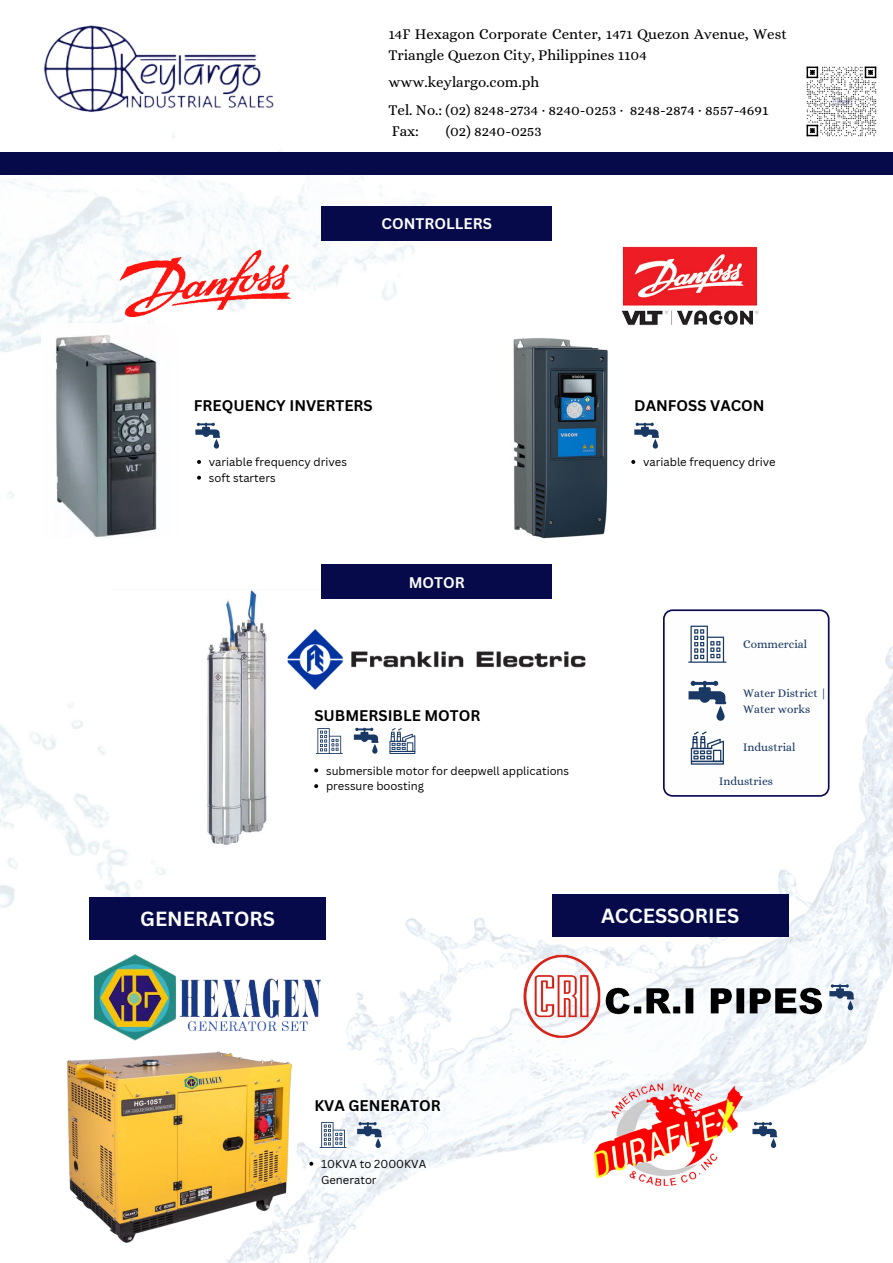
<style>
.page{position:relative;width:893px;height:1263px;background:#fff}
.page>*{position:absolute;margin:0;border:0;box-sizing:border-box;transform-origin:0 0}
.t1{font:700 19.95px "Canva Sans";color:#fcfdfd}
.t2{font:15px/20.9px "Alice";color:#000}
.t3{font:700 15px "Canva Sans";color:#000}
.t4{font:700 15px "Canva Sans";color:#fcfdfd}
.t5{font:11.7px "Alice";color:#193864}
.t6{font:11.25px/15.8px "Canva Sans";color:#000}
</style>
<div class="page">
<img style="left:134px;top:616px;width:759px;height:647px">
<img style="left:0;top:133px;width:439px;height:869px">
<img style="left:110px;top:590px;width:255px;height:255px">
<div style="left:322px;top:564px;width:230px;height:34px;background:#060a4a"></div>
<img style="left:270px;top:604px;width:333px;height:111px">
<svg style="left:314px;top:768px;width:4px;height:4px"></svg>
<svg style="left:314px;top:784px;width:4px;height:4px"></svg>
<img style="left:43px;top:25px;width:231px;height:87px">
<div style="left:0;top:152px;width:893px;height:23px;background:#060a4a"></div>
<img style="left:806px;top:66px;width:71px;height:71px">
<img style="left:41px;top:324px;width:138px;height:214px">
<img style="left:513px;top:338px;width:95px;height:201px">
<img style="left:59px;top:222px;width:296px;height:128px">
<div style="left:322px;top:207px;width:230px;height:34px;background:#060a4a"></div>
<img style="left:603px;top:246px;width:156px;height:126px">
<svg style="left:197px;top:460px;width:4px;height:4px"></svg>
<svg style="left:197px;top:476px;width:4px;height:4px"></svg>
<svg style="left:631px;top:460px;width:4px;height:4px"></svg>
<img style="left:586px;top:1065px;width:168px;height:136px">
<img style="left:95px;top:954px;width:226px;height:86px">
<img style="left:67px;top:1048px;width:228px;height:198px">
<img style="left:515px;top:953px;width:310px;height:90px">
<div style="left:89px;top:897px;width:237px;height:43px;background:#060a4a"></div>
<div style="left:552px;top:894px;width:236px;height:43px;background:#060a4a"></div>
<svg style="left:309px;top:1162px;width:4px;height:4px"></svg>
<svg style="left:319px;top:1122px;width:27px;height:26px"></svg>
<svg style="left:195px;top:423px;width:25px;height:27px"></svg>
<svg style="left:634px;top:423px;width:25px;height:26px"></svg>
<svg style="left:357px;top:1122px;width:25px;height:27px"></svg>
<svg style="left:829px;top:984px;width:25px;height:27px"></svg>
<svg style="left:752px;top:1122px;width:25px;height:27px"></svg>
<svg style="left:663px;top:609px;width:166px;height:188px"></svg>
<svg style="left:316px;top:728px;width:27px;height:26px"></svg>
<svg style="left:354px;top:728px;width:24px;height:27px"></svg>
<svg style="left:389px;top:728px;width:26px;height:26px"></svg>
<p class="t2" style="left:388px;top:23px;width:400px">14F Hexagon Corporate Center, 1471 Quezon Avenue, West<br>Triangle Quezon City, Philippines 1104</p>
<p class="t2" style="left:388px;top:72px;width:152px">www.keylargo.com.ph</p>
<p class="t2" style="left:388px;top:99px;width:381px">Tel. No.: (02) 8248-2734 · 8240-0253 · 8248-2874 · 8557-4691</p>
<p class="t2" style="left:392px;top:120px;width:29px">Fax:</p>
<p class="t2" style="left:446px;top:120px;width:98px">(02) 8240-0253</p>
<p class="t4" style="left:382px;top:213px;width:112px">CONTROLLERS</p>
<p class="t3" style="left:194px;top:395px;width:180px">FREQUENCY INVERTERS</p>
<p class="t6" style="left:209px;top:454px;width:140px">variable frequency drives</p>
<p class="t6" style="left:209px;top:470px;width:68px">soft starters</p>
<p class="t4" style="left:409px;top:572px;width:58px">MOTOR</p>
<p class="t3" style="left:314px;top:704px;width:168px">SUBMERSIBLE MOTOR</p>
<p class="t6" style="left:326px;top:762px;width:245px">submersible motor for deepwell applications</p>
<p class="t6" style="left:326px;top:778px;width:99px">pressure boosting</p>
<p class="t3" style="left:634px;top:395px;width:132px">DANFOSS VACON</p>
<p class="t6" style="left:643px;top:454px;width:134px">variable frequency drive</p>
<p class="t5" style="left:743px;top:637px;width:65px">Commercial</p>
<p class="t5" style="left:743px;top:686px;width:85px">Water District |</p>
<p class="t5" style="left:743px;top:702px;width:69px">Water works</p>
<p class="t5" style="left:743px;top:741px;width:54px">Industrial</p>
<p class="t5" style="left:719px;top:774px;width:55px">Industries</p>
<p class="t1" style="left:140px;top:905px;width:136px">GENERATORS</p>
<p class="t1" style="left:601px;top:902px;width:140px">ACCESSORIES</p>
<p class="t3" style="left:314px;top:1095px;width:128px">KVA GENERATOR</p>
<p class="t6" style="left:321px;top:1156px;width:107px">10KVA to 2000KVA<br>Generator</p>
</div>
